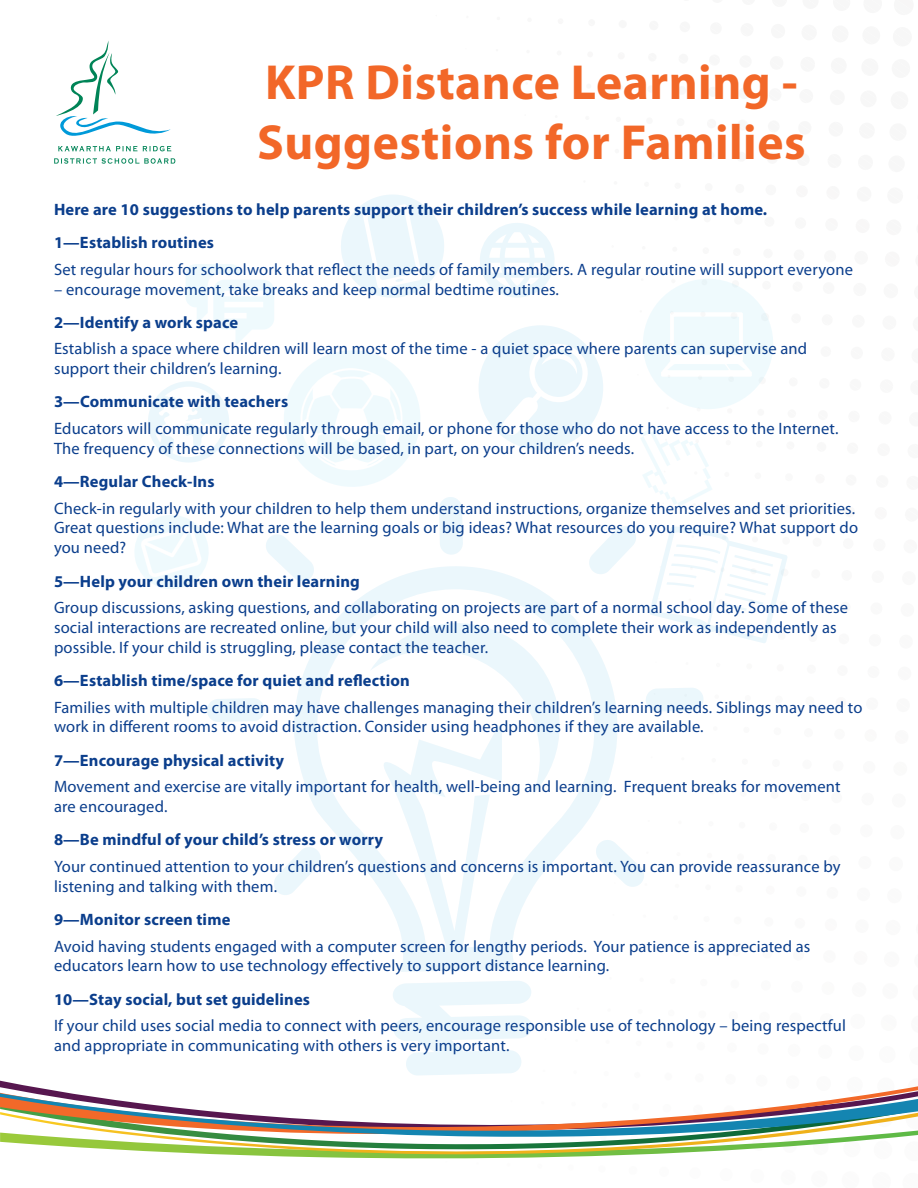
<style>
.page{position:relative;width:918px;height:1188px;background:#fff}
.page>*{position:absolute;margin:0;border:0;box-sizing:border-box;transform-origin:0 0}
.Body_Copy{font:700 49.5px/59.4px "Myriad Pro";letter-spacing:.01em;color:#f26728}
.Body_Copy-2{font:16.5px/19.8px "Myriad Pro";letter-spacing:.01em;color:#0b3e8c}
.Body_Copy-3{font:700 16.5px "Myriad Pro";letter-spacing:.01em;color:#0b3e8c}
</style>
<div class="page">
<svg style="left:649px;top:527px;width:138px;height:116px"></svg>
<svg style="left:480px;top:223px;width:75px;height:75px"></svg>
<div style="left:479px;top:325px;width:124px;height:125px;background:#ebf7fc;border-radius:50%"></div>
<svg style="left:503px;top:344px;width:85px;height:91px"></svg>
<svg style="left:641px;top:430px;width:71px;height:76px"></svg>
<svg style="left:393px;top:981px;width:139px;height:94px"></svg>
<svg style="left:589px;top:526px;width:47px;height:38px"></svg>
<svg style="left:618px;top:846px;width:26px;height:41px"></svg>
<svg style="left:274px;top:861px;width:18px;height:34px"></svg>
<svg style="left:207px;top:698px;width:58px;height:24px"></svg>
<svg style="left:646px;top:688px;width:57px;height:24px"></svg>
<svg style="left:292px;top:564px;width:326px;height:408px"></svg>
<svg style="left:135px;top:195px;width:328px;height:398px"></svg>
<svg style="left:643px;top:279px;width:130px;height:130px"></svg>
<svg style="left:0;top:1138px;width:887px;height:21px"></svg>
<svg style="left:0;top:1080px;width:918px;height:10px"></svg>
<svg style="left:0;top:1090px;width:918px;height:48px"></svg>
<svg style="left:54px;top:158px;width:121px;height:6px"></svg>
<svg style="left:56px;top:41px;width:115px;height:111px"></svg>
<p class="Body_Copy" style="left:257px;top:51px;width:550px">KPR Distance Learning -<br>Suggestions for Families</p>
<p class="Body_Copy-3" style="left:54px;top:199px;width:715px">Here are 10 suggestions to help parents support their children’s success while learning at home.</p>
<p class="Body_Copy-3" style="left:54px;top:232px;width:162px">1—Establish routines</p>
<p class="Body_Copy-2" style="left:54px;top:259px;width:800px">Set regular hours for schoolwork that reflect the needs of family members. A regular routine will support everyone</p>
<p class="Body_Copy-2" style="left:54px;top:279px;width:507px">– encourage movement, take breaks and keep normal bedtime routines.</p>
<p class="Body_Copy-3" style="left:54px;top:312px;width:186px">2—Identify a work space</p>
<p class="Body_Copy-2" style="left:54px;top:339px;width:755px">Establish a space where children will learn most of the time - a quiet space where parents can supervise and support their children’s learning.</p>
<p class="Body_Copy-3" style="left:54px;top:391px;width:236px">3—Communicate with teachers</p>
<p class="Body_Copy-2" style="left:54px;top:418px;width:786px">Educators will communicate regularly through email, or phone for those who do not have access to the Internet.<br>The frequency of these connections will be based, in part, on your children’s needs.</p>
<p class="Body_Copy-3" style="left:54px;top:471px;width:162px">4—Regular Check-Ins</p>
<p class="Body_Copy-2" style="left:54px;top:498px;width:806px">Check-in regularly with your children to help them understand instructions, organize themselves and set priorities.<br>Great questions include: What are the learning goals or big ideas? What resources do you require? What support do you need?</p>
<p class="Body_Copy-3" style="left:54px;top:570px;width:307px">5—Help your children own their learning</p>
<p class="Body_Copy-2" style="left:54px;top:597px;width:796px">Group discussions, asking questions, and collaborating on projects are part of a normal school day. Some of these social interactions are recreated online, but your child will also need to complete their work as independently as possible. If your child is struggling, please contact the teacher.</p>
<p class="Body_Copy-3" style="left:54px;top:670px;width:357px">6—Establish time/space for quiet and reflection</p>
<p class="Body_Copy-2" style="left:54px;top:697px;width:810px">Families with multiple children may have challenges managing their children’s learning needs. Siblings may need to work in different rooms to avoid distraction. Consider using headphones if they are available.</p>
<p class="Body_Copy-3" style="left:54px;top:749px;width:232px">7—Encourage physical activity</p>
<p class="Body_Copy-2" style="left:54px;top:777px;width:788px">Movement and exercise are vitally important for health, well-being and learning. Frequent breaks for movement are encouraged.</p>
<p class="Body_Copy-3" style="left:54px;top:829px;width:331px">8—Be mindful of your child’s stress or worry</p>
<p class="Body_Copy-2" style="left:54px;top:856px;width:788px">Your continued attention to your children’s questions and concerns is important. You can provide reassurance by listening and talking with them.</p>
<p class="Body_Copy-3" style="left:54px;top:909px;width:178px">9—Monitor screen time</p>
<p class="Body_Copy-2" style="left:54px;top:936px;width:758px">Avoid having students engaged with a computer screen for lengthy periods. Your patience is appreciated as educators learn how to use technology effectively to support distance learning.</p>
<p class="Body_Copy-3" style="left:54px;top:988px;width:258px">10—Stay social, but set guidelines</p>
<p class="Body_Copy-2" style="left:54px;top:1015px;width:794px">If your child uses social media to connect with peers, encourage responsible use of technology – being respectful and appropriate in communicating with others is very important.</p>
</div>
